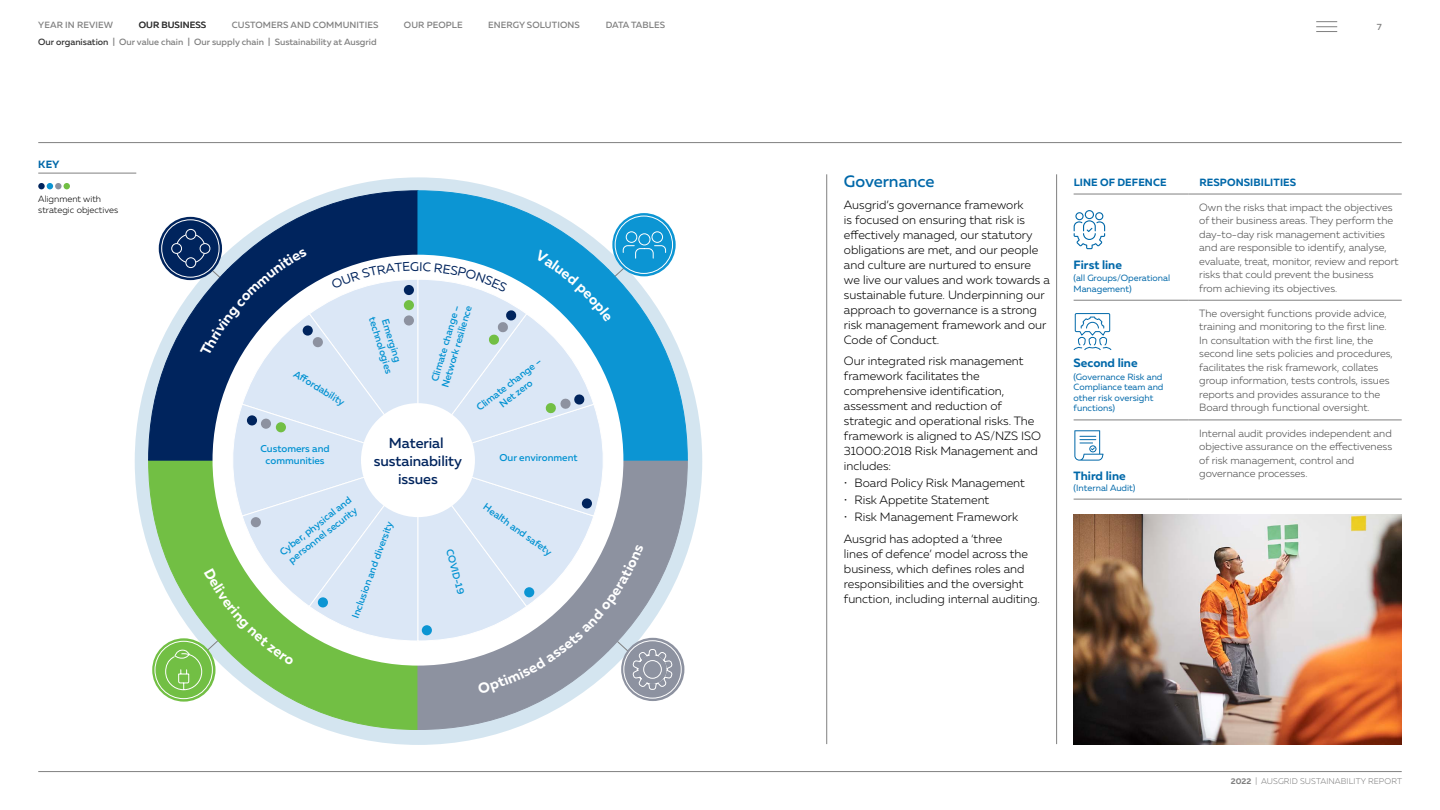
<style>
.page{position:relative;width:1440px;height:810px;background:#fff}
.page>*{position:absolute;margin:0;border:0;box-sizing:border-box;transform-origin:0 0}
.t1{font:500 16.5px "Muller";color:#0068a9}
.t2{font:500 14.4px/18px "Muller";letter-spacing:-.005em;color:#00245d;text-align:center}
.t3{font:12.6px "Muller";color:#00245d}
.t4{font:300 12px/15px "Muller";color:#000}
.t5{font:700 12px "Muller";color:#0068a9}
.t6{font:300 10.5px/13.5px "Muller";color:#4d4d4d}
.t7{font:700 10.5px "Muller";letter-spacing:.01em;color:#0068a9}
.t8{font:500 9.9px/11.7px "Muller";color:#0091d1;text-align:center}
.t9{font:500 9px "Muller";color:#808080}
.t10{font:9px/10.5px "Muller";color:#0068a9}
.t11{font:300 9px/10.5px "Muller";color:#000}
.t12{font:500 9px "Muller";letter-spacing:.01em;color:#333}
.t13{font:300 8.25px "Muller";letter-spacing:.01em;color:#808080}
.s1{color:#333}
.s2{font-weight:700}
</style>
<div class="page">
<svg style="left:1316px;top:21px;width:21px;height:11px"></svg>
<div style="left:135px;top:177px;width:567px;height:568px;background:#d4e5f0;border-radius:50%"></div>
<svg style="left:148px;top:461px;width:17px;height:190px"></svg>
<svg style="left:258px;top:694px;width:159px;height:36px"></svg>
<svg style="left:417px;top:694px;width:162px;height:36px"></svg>
<svg style="left:673px;top:461px;width:15px;height:191px"></svg>
<svg style="left:673px;top:336px;width:15px;height:125px"></svg>
<svg style="left:257px;top:190px;width:160px;height:38px"></svg>
<svg style="left:148px;top:334px;width:17px;height:127px"></svg>
<svg style="left:417px;top:190px;width:163px;height:38px"></svg>
<hr style="left:1074px;top:300px;width:115px;height:1px;background:#808080">
<hr style="left:1189px;top:300px;width:213px;height:1px;background:#808080">
<hr style="left:1074px;top:420px;width:115px;height:1px;background:#808080">
<hr style="left:1189px;top:420px;width:213px;height:1px;background:#808080">
<hr style="left:1074px;top:499px;width:115px;height:1px;background:#808080">
<hr style="left:1189px;top:499px;width:213px;height:1px;background:#808080">
<hr style="left:1074px;top:194px;width:115px;height:1px;background:#808080">
<hr style="left:1189px;top:194px;width:213px;height:1px;background:#808080">
<svg style="left:1074px;top:210px;width:31px;height:39px"></svg>
<svg style="left:1073px;top:313px;width:39px;height:37px"></svg>
<svg style="left:1074px;top:430px;width:30px;height:31px"></svg>
<img style="left:1074px;top:514px;width:328px;height:230px">
<hr style="left:827px;top:174px;width:1px;height:570px;background:#808080">
<hr style="left:1056px;top:174px;width:1px;height:570px;background:#808080">
<svg style="left:152px;top:638px;width:64px;height:64px"></svg>
<svg style="left:621px;top:638px;width:63px;height:63px"></svg>
<svg style="left:159px;top:217px;width:63px;height:63px"></svg>
<svg style="left:612px;top:213px;width:64px;height:63px"></svg>
<hr style="left:38px;top:173px;width:98px;height:1px;background:#808080">
<div style="left:38px;top:183px;width:7px;height:6px;background:#00245d;border-radius:50%"></div>
<svg style="left:47px;top:183px;width:6px;height:6px"></svg>
<div style="left:55px;top:183px;width:7px;height:6px;background:#8d92a0;border-radius:50%"></div>
<svg style="left:64px;top:183px;width:6px;height:6px"></svg>
<hr style="left:38px;top:142px;width:1364px;height:1px;background:#808080">
<hr style="left:38px;top:771px;width:1364px;height:1px;background:#808080">
<svg style="left:165px;top:228px;width:508px;height:466px"></svg>
<p class="t9" style="left:38px;top:20px;width:76px">YEAR IN REVIEW</p>
<p class="t12" style="left:139px;top:20px;width:69px">OUR BUSINESS</p>
<p class="t9" style="left:232px;top:20px;width:148px">CUSTOMERS AND COMMUNITIES</p>
<p class="t9" style="left:404px;top:20px;width:60px">OUR PEOPLE</p>
<p class="t9" style="left:488px;top:20px;width:93px">ENERGY SOLUTIONS</p>
<p class="t9" style="left:606px;top:20px;width:61px">DATA TABLES</p>
<p class="t9" style="left:38px;top:37px;width:340px"><span class="s1">Our organisation</span> | Our value chain | Our supply chain | Sustainability at Ausgrid</p>
<p class="t7" style="left:38px;top:157px;width:23px">KEY</p>
<p class="t11" style="left:38px;top:194px;width:81px">Alignment with strategic objectives</p>
<p class="t8" style="left:298px;top:367px;width:59px;rotate:32deg">A ordability</p>
<p class="t3" style="left:410px;top:259px;width:11px">G</p>
<p class="t8" style="left:389px;top:312px;width:60px;rotate:73deg">Emerging technologies</p>
<p class="t8" style="left:428px;top:382px;width:86px;text-align:left;rotate:-74deg">Climate change –<br>Network resilience</p>
<p class="t8" style="left:474px;top:404px;width:80px;rotate:-38deg">Climate change –<br>Net zero</p>
<p class="t2" style="left:374px;top:434px;width:90px">Material sustainability issues</p>
<p class="t8" style="left:261px;top:443px;width:71px">Customers and communities</p>
<p class="t8" style="left:500px;top:451px;width:80px">Our environment</p>
<p class="t8" style="left:277px;top:548px;width:89px;text-align:left;rotate:-38deg">Cyber,physical and personnel security</p>
<p class="t8" style="left:349px;top:616px;width:104px;rotate:-70deg">Inclusion and diversity</p>
<p class="t8" style="left:455px;top:547px;width:47px;rotate:75deg">COV ID -19</p>
<p class="t8" style="left:488px;top:501px;width:83px;rotate:35deg">Health and safety</p>
<p class="t9" style="left:1377px;top:22px;width:6px">7</p>
<h1 class="t1" style="left:844px;top:171px;width:92px">Governance</h1>
<p class="t4" style="left:844px;top:197px;width:208px">Ausgrid’s governance framework<br>is focused on ensuring that risk is effectively managed, our statutory obligations are met, and our people and culture are nurtured to ensure we live our values and work towards a sustainable future. Underpinning our approach to governance is a strong risk management framework and our Code of Conduct.</p>
<p class="t4" style="left:844px;top:353px;width:199px">Our integrated risk management framework facilitates the comprehensive identification, assessment and reduction of strategic and operational risks. The framework is aligned to AS/NZS ISO<br>31000:2018 Risk Management and includes:</p>
<p class="t4" style="left:844px;top:475px;width:183px">• Board Policy Risk Management</p>
<p class="t4" style="left:844px;top:492px;width:147px">• Risk Appetite Statement</p>
<p class="t4" style="left:844px;top:506px;width:176px;line-height:21.4px">• Risk Management Framework<br>Ausgrid has adopted a ‘three</p>
<p class="t4" style="left:844px;top:546px;width:198px">lines of defence’ model across the business, which defines roles and responsibilities and the oversight function, including internal auditing.</p>
<p class="t7" style="left:1074px;top:175px;width:94px">LINE OF DEFENCE</p>
<p class="t7" style="left:1199px;top:175px;width:98px">RESPONSIBILITIES</p>
<p class="t5" style="left:1074px;top:257px;width:50px">First line</p>
<p class="t10" style="left:1074px;top:273px;width:98px">(all Groups/Operational<br>Management)</p>
<p class="t5" style="left:1074px;top:356px;width:65px">Second line</p>
<p class="t10" style="left:1074px;top:371px;width:91px">(Governance Risk and<br>Compliance team and other risk oversight functions)</p>
<p class="t5" style="left:1074px;top:468px;width:54px">Third line</p>
<p class="t10" style="left:1074px;top:482px;width:63px">(Internal Audit)</p>
<p class="t6" style="left:1199px;top:200px;width:201px">Own the risks that impact the objectives of their business areas. They perform the day-to-day risk management activities and are responsible to identify, analyse, evaluate, treat, monitor, review and report risks that could prevent the business from achieving its objectives.</p>
<p class="t6" style="left:1199px;top:306px;width:195px">The oversight functions provide advice, training and monitoring to the first line.<br>In consultation with the first line, the second line sets policies and procedures, facilitates the risk framework, collates group information, tests controls, issues reports and provides assurance to the Board through functional oversight.</p>
<p class="t6" style="left:1199px;top:426px;width:194px">Internal audit provides independent and objective assurance on the effectiveness of risk management, control and governance processes.</p>
<p class="t13" style="left:1231px;top:777px;width:173px"><span class="s2">2022</span> | AUSGRID SUSTAINABILITY REPORT</p>
</div>
